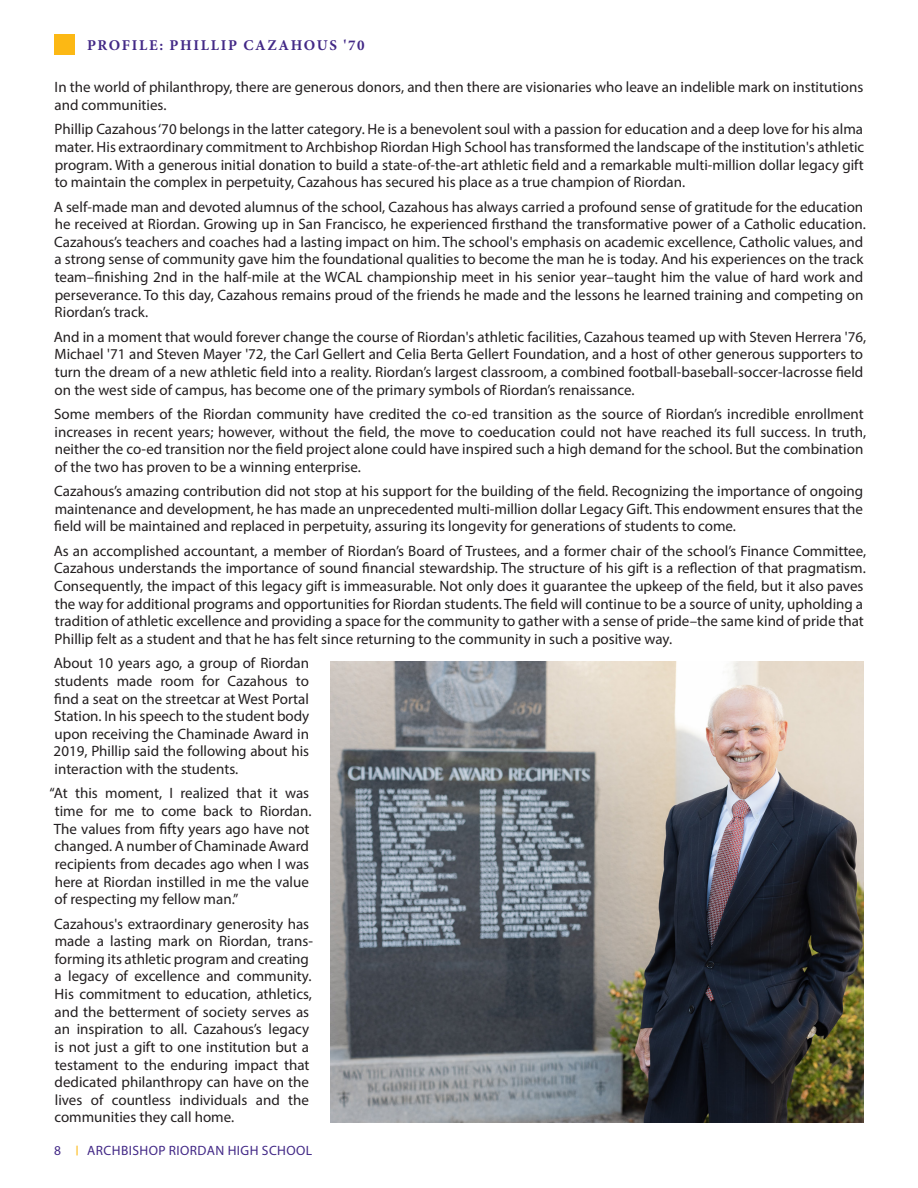
<style>
.page{position:relative;width:918px;height:1188px;background:#fff}
.page>*{position:absolute;margin:0;border:0;box-sizing:border-box;transform-origin:0 0}
.Basic_PP__10_12{font:15px/17.7px "Myriad Pro";color:#231f20}
.Eyebrow_text{font:700 15px "Minion Pro";letter-spacing:.11em;color:#422886}
.t1{font:13.5px "Myriad Pro";letter-spacing:.03em;color:#422886}
.t2{font:700 9.75px "Myriad Pro";color:#fcb814}
</style>
<div class="page">
<div style="left:54px;top:34px;width:20px;height:21px;background:#fcb814"></div>
<img style="left:330px;top:661px;width:534px;height:462px">
<p class="Eyebrow_text" style="left:87px;top:34px;width:279px">PROFILE: PHILLIP CAZAHOUS '70</p>
<p class="Basic_PP__10_12" style="left:54px;top:78px;width:810px">In the world of philanthropy, there are generous donors, and then there are visionaries who leave an indelible mark on institutions and communities.</p>
<p class="Basic_PP__10_12" style="left:55px;top:120px;width:811px;text-align:justify">Phillip Cazahous ‘70 belongs in the latter category. He is a benevolent soul with a passion for education and a deep love for his alma mater. His extraordinary commitment to Archbishop Riordan High School has transformed the landscape of the institution's athletic program. With a generous initial donation to build a state-of-the-art athletic field and a remarkable multi-million dollar legacy gift to maintain the complex in perpetuity, Cazahous has secured his place as a true champion of Riordan.</p>
<p class="Basic_PP__10_12" style="left:54px;top:197px;width:814px">A self-made man and devoted alumnus of the school, Cazahous has always carried a profound sense of gratitude for the education he received at Riordan. Growing up in San Francisco, he experienced firsthand the transformative power of a Catholic education.<br>Cazahous’s teachers and coaches had a lasting impact on him. The school's emphasis on academic excellence, Catholic values, and a strong sense of community gave him the foundational qualities to become the man he is today. And his experiences on the track team–finishing 2nd in the half-mile at the WCAL championship meet in his senior year–taught him the value of hard work and perseverance. To this day, Cazahous remains proud of the friends he made and the lessons he learned training and competing on Riordan’s track.</p>
<p class="Basic_PP__10_12" style="left:54px;top:328px;width:814px">And in a moment that would forever change the course of Riordan's athletic facilities, Cazahous teamed up with Steven Herrera '76, Michael '71 and Steven Mayer '72, the Carl Gellert and Celia Berta Gellert Foundation, and a host of other generous supporters to turn the dream of a new athletic field into a reality. Riordan’s largest classroom, a combined football-baseball-soccer-lacrosse field on the west side of campus, has become one of the primary symbols of Riordan’s renaissance.</p>
<p class="Basic_PP__10_12" style="left:54px;top:405px;width:814px">Some members of the Riordan community have credited the co-ed transition as the source of Riordan’s incredible enrollment increases in recent years; however, without the field, the move to coeducation could not have reached its full success. In truth, neither the co-ed transition nor the field project alone could have inspired such a high demand for the school. But the combination of the two has proven to be a winning enterprise.</p>
<p class="Basic_PP__10_12" style="left:54px;top:482px;width:811px;text-align:justify">Cazahous’s amazing contribution did not stop at his support for the building of the field. Recognizing the importance of ongoing maintenance and development, he has made an unprecedented multi-million dollar Legacy Gift. This endowment ensures that the field will be maintained and replaced in perpetuity, assuring its longevity for generations of students to come.</p>
<p class="Basic_PP__10_12" style="left:54px;top:542px;width:814px">As an accomplished accountant, a member of Riordan’s Board of Trustees, and a former chair of the school’s Finance Committee, Cazahous understands the importance of sound financial stewardship. The structure of his gift is a reflection of that pragmatism.<br>Consequently, the impact of this legacy gift is immeasurable. Not only does it guarantee the upkeep of the field, but it also paves the way for additional programs and opportunities for Riordan students. The field will continue to be a source of unity, upholding a tradition of athletic excellence and providing a space for the community to gather with a sense of pride–the same kind of pride that Phillip felt as a student and that he has felt since returning to the community in such a positive way.</p>
<p class="Basic_PP__10_12" style="left:54px;top:654px;width:257px;text-align:justify">About 10 years ago, a group of Riordan students made room for Cazahous to find a seat on the streetcar at West Portal Station. In his speech to the student body upon receiving the Chaminade Award in 2019, Phillip said the following about his interaction with the students.</p>
<p class="Basic_PP__10_12" style="left:50px;top:784px;width:264px">“At this moment, I realized that it was time for me to come back to Riordan.<br>The values from fifty years ago have not changed. A number of Chaminade Award recipients from decades ago when I was here at Riordan instilled in me the value of respecting my fellow man.”</p>
<p class="Basic_PP__10_12" style="left:54px;top:914px;width:260px">Cazahous's extraordinary generosity has made a lasting mark on Riordan, trans&shy;forming its athletic program and creating a legacy of excellence and community.<br>His commitment to education, athletics, and the betterment of society serves as an inspiration to all. Cazahous’s legacy is not just a gift to one institution but a testament to the enduring impact that dedicated philanthropy can have on the lives of countless individuals and the communities they call home.</p>
<p class="t2" style="left:76px;top:1143px;width:4px">|</p>
<p class="t1" style="left:54px;top:1142px;width:8px">8</p>
<p class="t1" style="left:87px;top:1142px;width:227px">ARCHBISHOP RIORDAN HIGH SCHOOL</p>
</div>
